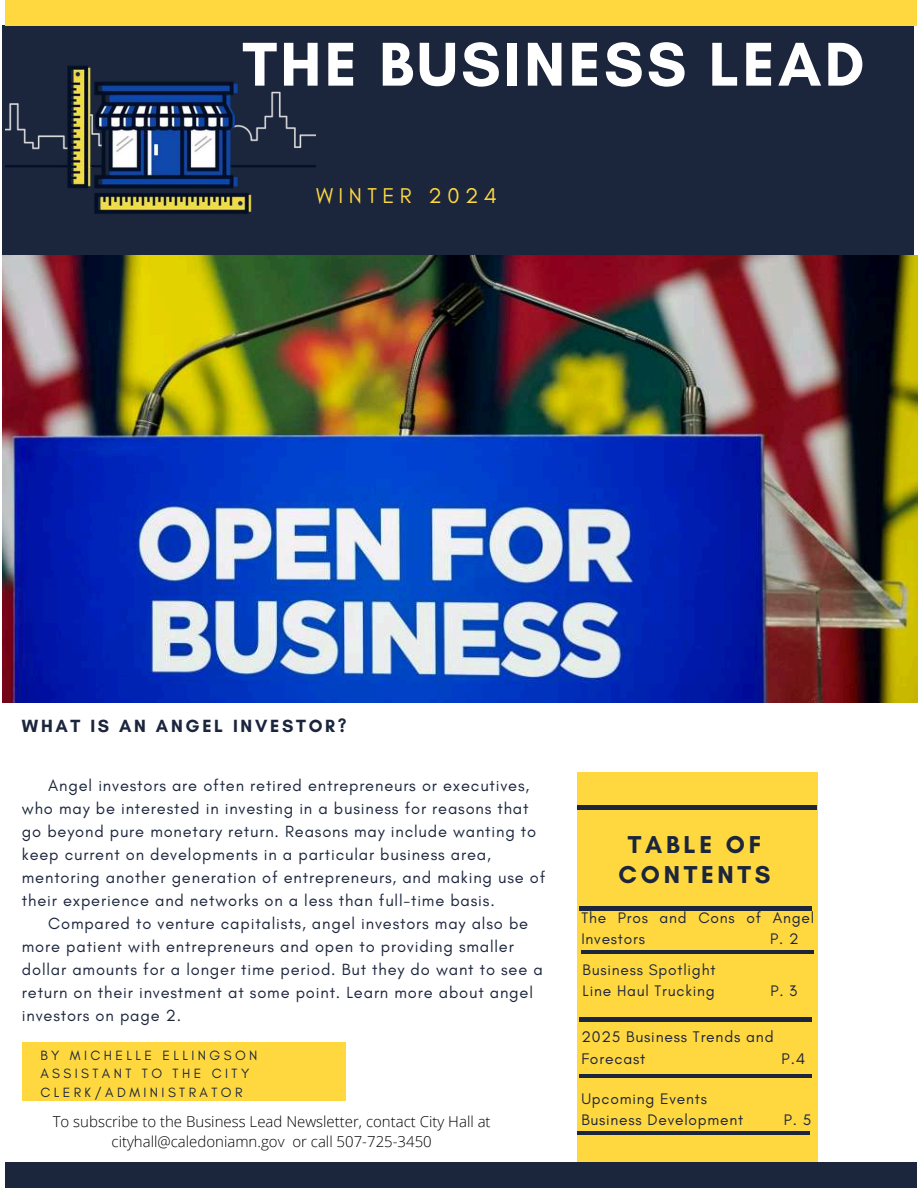
<style>
.page{position:relative;width:918px;height:1188px;background:#fff}
.page>*{position:absolute;margin:0;border:0;box-sizing:border-box;transform-origin:0 0}
.t1{font:700 63px "Glacial Indifference";letter-spacing:.05em;color:#fff}
.t2{font:700 24.9px/30.8px "Glacial Indifference";letter-spacing:.15em;color:#1b253c;text-align:center}
.t3{font:21.75px "Glacial Indifference";letter-spacing:.25em;color:#ffd840}
.t4{font:700 18px "Glacial Indifference";letter-spacing:.15em;color:#1b253c}
.t5{font:16.5px/23px "Glacial Indifference";letter-spacing:.05em;color:#1b253c}
.t6{font:15.75px "Glacial Indifference";letter-spacing:.05em;color:#1b253c}
.t7{font:15.6px/21.3px "Glacial Indifference";letter-spacing:.05em;color:#1b253c}
.t8{font:300 15px/20.2px "Open Sans";color:#000;text-align:center}
.t9{font:13.65px/18.6px "Glacial Indifference";letter-spacing:.25em;color:#1b253c}
</style>
<div class="page">
<div style="left:2px;top:25px;width:912px;height:231px;background:#1b253c"></div>
<div style="left:577px;top:773px;width:241px;height:400px;background:#ffd840"></div>
<hr style="left:577px;top:806px;width:240px;height:3px;background:#1b253c">
<hr style="left:579px;top:907px;width:232px;height:3px;background:#1b253c">
<hr style="left:581px;top:950px;width:233px;height:4px;background:#1b253c">
<hr style="left:579px;top:1018px;width:232px;height:3px;background:#1b253c">
<hr style="left:579px;top:1074px;width:232px;height:4px;background:#1b253c">
<hr style="left:577px;top:1131px;width:233px;height:4px;background:#1b253c">
<div style="left:5px;top:0;width:912px;height:26px;background:#ffd840"></div>
<div style="left:5px;top:1162px;width:911px;height:26px;background:#1b253c"></div>
<div style="left:22px;top:1043px;width:324px;height:57px;background:#ffd840"></div>
<img style="left:5px;top:66px;width:311px;height:148px">
<img style="left:2px;top:255px;width:916px;height:447px">
<h1 class="t1" style="left:243px;top:25px;width:624px">THE BUSINESS LEAD</h1>
<h3 class="t3" style="left:316px;top:184px;width:182px">WINTER 2024</h3>
<p class="t4" style="left:22px;top:714px;width:326px">WHAT IS AN ANGEL INVESTOR?</p>
<p class="t5" style="left:22px;top:774px;width:525px;text-indent:26px">Angel investors are often retired entrepreneurs or executives, who may be interested in investing in a business for reasons that go beyond pure monetary return. Reasons may include wanting to keep current on developments in a particular business area, mentoring another generation of entrepreneurs, and making use of their experience and networks on a less than full-time basis.</p>
<p class="t5" style="left:22px;top:912px;width:523px;text-indent:26px">Compared to venture capitalists, angel investors may also be more patient with entrepreneurs and open to providing smaller dollar amounts for a longer time period. But they do want to see a return on their investment at some point. Learn more about angel investors on page 2.</p>
<h2 class="t2" style="left:619px;top:828px;width:154px">TABLE OF<br>CONTENTS</h2>
<p class="t7" style="left:581px;top:907px;width:234px">The Pros and Cons of Angel<br>Investors</p>
<p class="t7" style="left:770px;top:929px;width:30px">P. 2</p>
<p class="t7" style="left:583px;top:959px;width:134px">Business Spotlight<br>Line Haul Trucking</p>
<p class="t7" style="left:770px;top:981px;width:29px">P. 3</p>
<p class="t6" style="left:581px;top:1028px;width:194px">2025 Business Trends and</p>
<p class="t9" style="left:40px;top:1046px;width:219px">BY MICHELLE ELLINGSON</p>
<p class="t6" style="left:581px;top:1050px;width:65px">Forecast</p>
<p class="t6" style="left:782px;top:1050px;width:25px">P.4</p>
<p class="t9" style="left:40px;top:1065px;width:210px">ASSISTANT TO THE CITY<br>CLERK/ADMINISTRATOR</p>
<p class="t7" style="left:581px;top:1088px;width:163px">Upcoming Events<br>Business Development</p>
<p class="t7" style="left:784px;top:1110px;width:29px">P. 5</p>
<p class="t8" style="left:53px;top:1111px;width:439px">To subscribe to the Business Lead Newsletter, contact City Hall at cityhall@caledoniamn.gov or call 507-725-3450</p>
</div>
